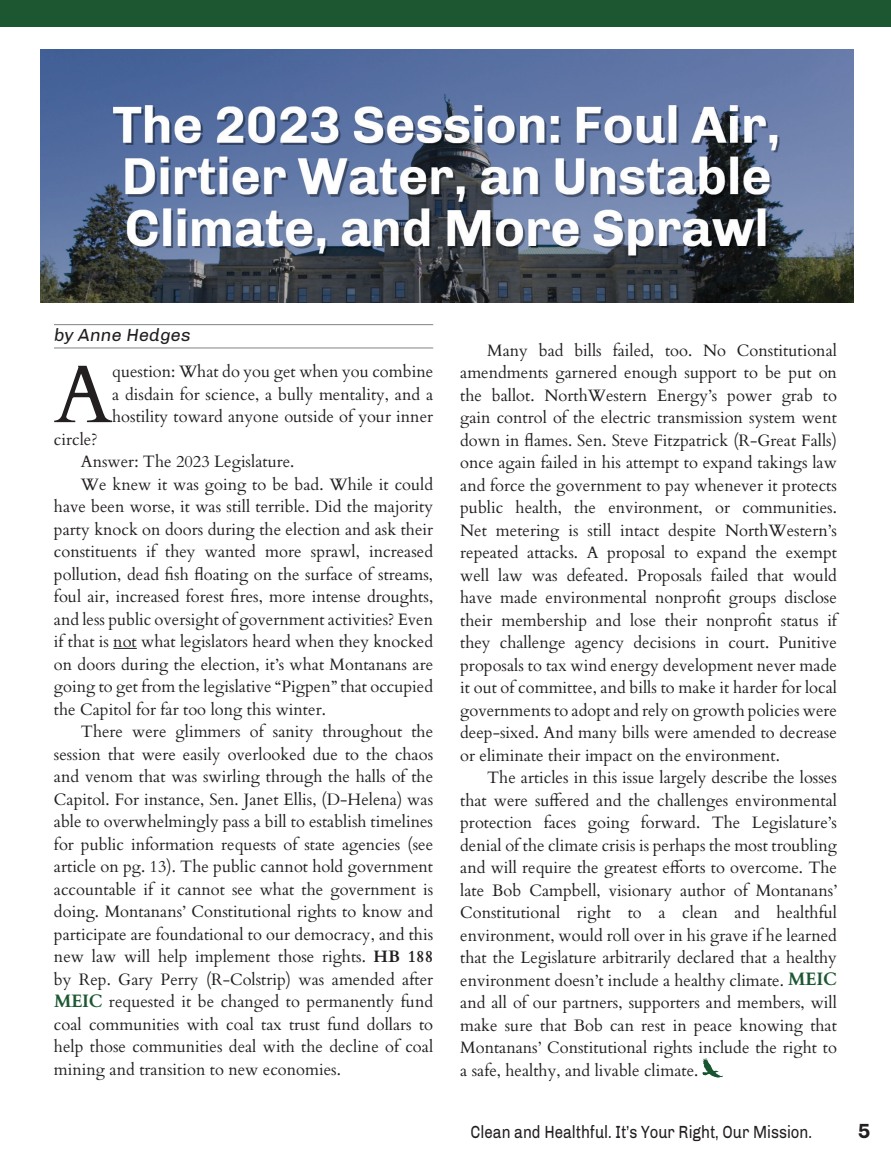
<style>
.page{position:relative;width:891px;height:1161px;background:#fff}
.page>*{position:absolute;margin:0;border:0;box-sizing:border-box;transform-origin:0 0}
.t1{font:81.9px "Cardo";color:#231f20}
.t2{font:700 21px "Chivo";color:#231f20}
.t3{font:18px "Chivo";color:#231f20;scale:.83 1}
.t4{font:italic 18px "Chivo";letter-spacing:.005em;color:#231f20}
.t5{font:16.5px/22.5px "Cardo";color:#231f20;text-align:justify}
.s1{font-weight:700}
.s2{font-weight:700;font-size:18px;color:#1d5732}
</style>
<div class="page">
<div style="left:0;top:0;width:891px;height:27px;background:#1d5732"></div>
<img style="left:40px;top:50px;width:813px;height:253px">
<hr style="left:54px;top:324px;width:379px;height:1px;background:#808285">
<hr style="left:54px;top:348px;width:379px;height:1px;background:#808285">
<svg style="left:113px;top:648px;width:24px;height:1px"></svg>
<img style="left:703px;top:1058px;width:19px;height:19px">
<p class="t4" style="left:54px;top:324px;width:138px">by Anne Hedges</p>
<h1 class="t1" style="left:54px;top:329px;width:60px">A</h1>
<p class="t5" style="left:112px;top:359px;width:322px">question: What do you get when you combine a disdain for science, a bully mentality, and a hostility toward anyone outside of your inner</p>
<p class="t5" style="left:54px;top:427px;width:45px">circle?</p>
<p class="t5" style="left:81px;top:450px;width:215px">Answer: The 2023 Legislature.</p>
<p class="t5" style="left:81px;top:472px;width:354px">We knew it was going to be bad. While it could</p>
<p class="t5" style="left:54px;top:495px;width:381px">have been worse, it was still terrible. Did the majority</p>
<p class="t5" style="left:54px;top:517px;width:381px">party knock on doors during the election and ask their</p>
<p class="t5" style="left:54px;top:540px;width:381px">constituents if they wanted more sprawl, increased</p>
<p class="t5" style="left:54px;top:562px;width:381px">pollution, dead fish floating on the surface of streams,</p>
<p class="t5" style="left:54px;top:585px;width:381px">foul air, increased forest fires, more intense droughts,</p>
<p class="t5" style="left:54px;top:607px;width:381px">and less public oversight of government activities? Even</p>
<p class="t5" style="left:54px;top:630px;width:381px">if that is not what legislators heard when they knocked</p>
<p class="t5" style="left:54px;top:652px;width:381px">on doors during the election, it’s what Montanans are</p>
<p class="t5" style="left:54px;top:675px;width:381px">going to get from the legislative “Pigpen” that occupied</p>
<p class="t5" style="left:54px;top:697px;width:273px">the Capitol for far too long this winter.</p>
<p class="t5" style="left:81px;top:720px;width:354px">There were glimmers of sanity throughout the</p>
<p class="t5" style="left:54px;top:742px;width:381px">session that were easily overlooked due to the chaos</p>
<p class="t5" style="left:54px;top:765px;width:381px">and venom that was swirling through the halls of the</p>
<p class="t5" style="left:54px;top:787px;width:381px">Capitol. For instance, Sen. Janet Ellis, (D-Helena) was</p>
<p class="t5" style="left:54px;top:810px;width:381px">able to overwhelmingly pass a bill to establish timelines</p>
<p class="t5" style="left:54px;top:832px;width:381px">for public information requests of state agencies (see</p>
<p class="t5" style="left:54px;top:855px;width:381px">article on pg. 13). The public cannot hold government</p>
<p class="t5" style="left:54px;top:877px;width:381px">accountable if it cannot see what the government is</p>
<p class="t5" style="left:54px;top:900px;width:381px">doing. Montanans’ Constitutional rights to know and</p>
<p class="t5" style="left:54px;top:922px;width:381px">participate are foundational to our democracy, and this</p>
<p class="t5" style="left:54px;top:945px;width:381px">new law will help implement those rights. <span class="s1">HB 188</span></p>
<p class="t5" style="left:54px;top:967px;width:381px">by Rep. Gary Perry (R-Colstrip) was amended after</p>
<p class="t5" style="left:54px;top:989px;width:381px"><span class="s2">MEIC</span> requested it be changed to permanently fund</p>
<p class="t5" style="left:54px;top:1012px;width:381px">coal communities with coal tax trust fund dollars to</p>
<p class="t5" style="left:54px;top:1034px;width:381px">help those communities deal with the decline of coal</p>
<p class="t5" style="left:54px;top:1057px;width:289px">mining and transition to new economies.</p>
<p class="t5" style="left:460px;top:338px;width:378px;text-indent:27px">Many bad bills failed, too. No Constitutional amendments garnered enough support to be put on the ballot. NorthWestern Energy’s power grab to gain control of the electric transmission system went down in flames. Sen. Steve Fitzpatrick (R-Great Falls) once again failed in his attempt to expand takings law and force the government to pay whenever it protects public health, the environment, or communities.<br>Net metering is still intact despite NorthWestern’s repeated attacks. A proposal to expand the exempt well law was defeated. Proposals failed that would have made environmental nonprofit groups disclose their membership and lose their nonprofit status if they challenge agency decisions in court. Punitive proposals to tax wind energy development never made it out of committee, and bills to make it harder for local governments to adopt and rely on growth policies were deep-sixed. And many bills were amended to decrease or eliminate their impact on the environment.</p>
<p class="t5" style="left:460px;top:765px;width:378px;text-indent:27px">The articles in this issue largely describe the losses that were suffered and the challenges environmental protection faces going forward. The Legislature’s denial of the climate crisis is perhaps the most troubling and will require the greatest efforts to overcome. The late Bob Campbell, visionary author of Montanans’ Constitutional right to a clean and healthful environment, would roll over in his grave if he learned that the Legislature arbitrarily declared that a healthy environment doesn’t include a healthy climate. <span class="s2">MEIC </span>and all of our partners, supporters and members, will make sure that Bob can rest in peace knowing that Montanans’ Constitutional rights include the right to a safe, healthy, and livable climate.</p>
<p class="t3" style="left:471px;top:1121px;width:413px">Clean and Healthful. It’s Your Right, Our Mission.</p>
<p class="t2" style="left:858px;top:1119px;width:14px">5</p>
</div>
